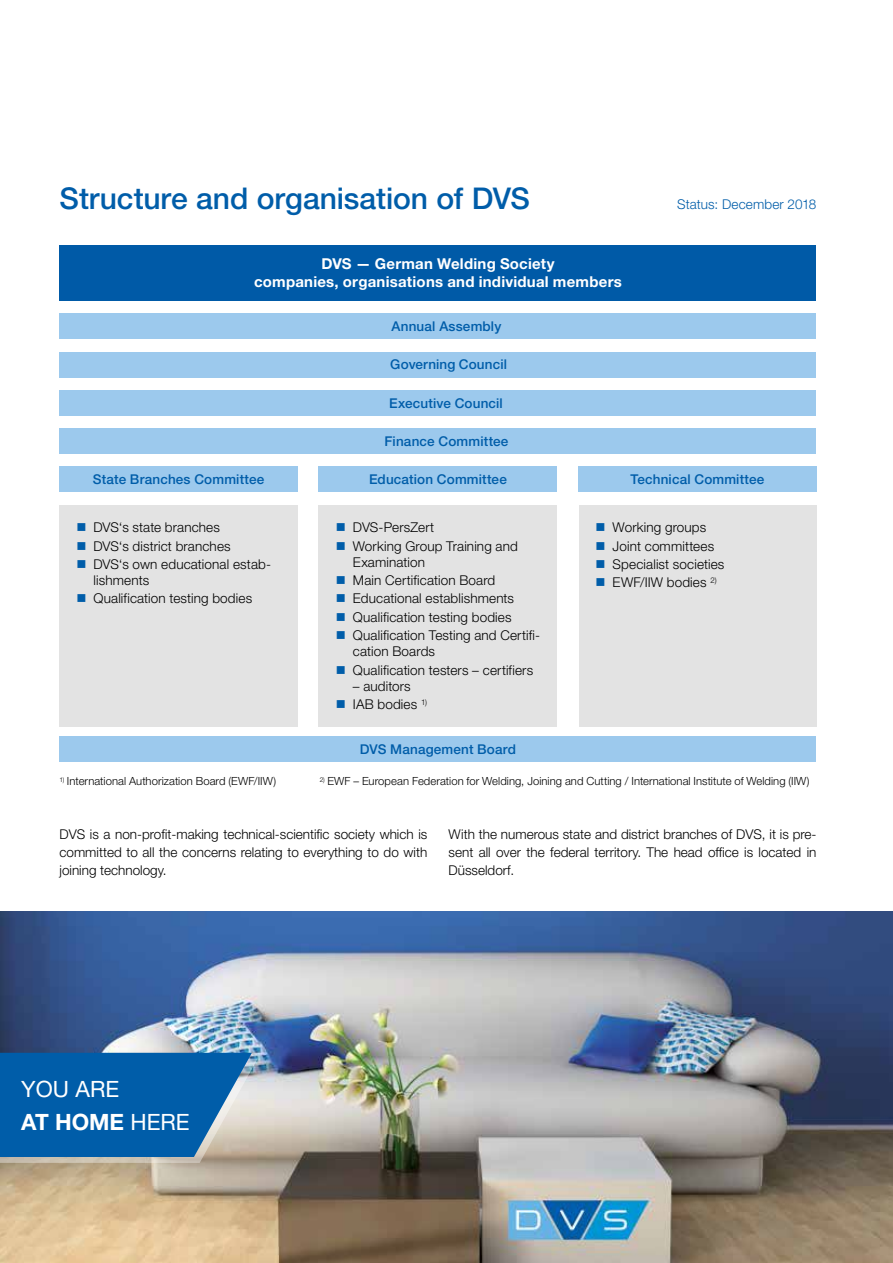
<style>
.page{position:relative;width:893px;height:1263px;background:#fff}
.page>*{position:absolute;margin:0;border:0;box-sizing:border-box;transform-origin:0 0}
.t1{font:500 30px "Helvetica Neue LT Std";letter-spacing:-.005em;color:#005da9}
.t2{font:22.5px/33px "Helvetica Neue LT Std";color:#fff}
.t3{font:700 15px/18px "Helvetica Neue LT Std";letter-spacing:.015em;color:#fff;text-align:center}
.t4{font:300 13.5px/18px "Helvetica Neue LT Std";letter-spacing:.01em;color:#000}
.t5{font:500 13.5px "Helvetica Neue LT Std";letter-spacing:.01em;color:#005da9}
.t6{font:300 13.5px "Helvetica Neue LT Std";letter-spacing:.01em;color:#005da9}
.t7{font:300 11.25px "Helvetica Neue LT Std";letter-spacing:.005em;color:#000}
.s1{color:#005da9}
.s2{font-weight:700}
</style>
<div class="page">
<div style="left:60px;top:245px;width:756px;height:56px;background:#005aa7"></div>
<div style="left:60px;top:313px;width:756px;height:26px;background:#9cc9ed"></div>
<div style="left:60px;top:352px;width:756px;height:25px;background:#9cc9ed"></div>
<div style="left:60px;top:390px;width:756px;height:26px;background:#9cc9ed"></div>
<div style="left:60px;top:428px;width:756px;height:26px;background:#9cc9ed"></div>
<div style="left:60px;top:505px;width:238px;height:221px;background:#e3e3e3"></div>
<div style="left:319px;top:505px;width:238px;height:221px;background:#e3e3e3"></div>
<div style="left:579px;top:505px;width:237px;height:221px;background:#e3e3e3"></div>
<div style="left:60px;top:467px;width:238px;height:25px;background:#9cc9ed"></div>
<div style="left:319px;top:467px;width:238px;height:25px;background:#9cc9ed"></div>
<div style="left:578px;top:467px;width:238px;height:25px;background:#9cc9ed"></div>
<div style="left:60px;top:737px;width:756px;height:25px;background:#9cc9ed"></div>
<img style="left:0;top:911px;width:893px;height:352px">
<svg style="left:0;top:1053px;width:258px;height:110px;background:#2570ac"></svg>
<h1 class="t1" style="left:60px;top:181px;width:472px">Structure and organisation of DVS</h1>
<p class="t3" style="left:254px;top:255px;width:369px">DVS — German Welding Society<br>companies, organisations and individual members</p>
<p class="t5" style="left:392px;top:318px;width:111px">Annual Assembly</p>
<p class="t5" style="left:390px;top:356px;width:118px">Governing Council</p>
<p class="t5" style="left:389px;top:395px;width:115px">Executive Council</p>
<p class="t5" style="left:385px;top:433px;width:125px">Finance Committee</p>
<p class="t6" style="left:677px;top:196px;width:141px">Status: December 2018</p>
<p class="t5" style="left:93px;top:471px;width:173px">State Branches Committee</p>
<p class="t5" style="left:369px;top:471px;width:139px">Education Committee</p>
<p class="t5" style="left:630px;top:471px;width:135px">Technical Committee</p>
<p class="t4" style="left:77px;top:518px;width:145px"><span class="s1">■</span> DVS‘s state branches</p>
<p class="t4" style="left:77px;top:536px;width:156px"><span class="s1">■</span> DVS‘s district branches</p>
<p class="t4" style="left:94px;top:556px;width:179px;line-height:16.2px;text-indent:-17px"><span class="s1">■</span> DVS‘s own educational estab&shy;lishments</p>
<p class="t4" style="left:77px;top:589px;width:177px"><span class="s1">■</span> Qualification testing bodies</p>
<p class="t4" style="left:336px;top:518px;width:100px"><span class="s1">■</span> DVS-PersZert</p>
<p class="t4" style="left:353px;top:537px;width:166px;line-height:16.2px;text-indent:-17px"><span class="s1">■</span> Working Group Training and<br>Examination</p>
<p class="t4" style="left:336px;top:571px;width:161px"><span class="s1">■</span> Main Certification Board</p>
<p class="t4" style="left:336px;top:589px;width:180px"><span class="s1">■</span> Educational establishments</p>
<p class="t4" style="left:336px;top:608px;width:177px"><span class="s1">■</span> Qualification testing bodies</p>
<p class="t4" style="left:353px;top:627px;width:189px;line-height:16.2px;text-indent:-17px"><span class="s1">■</span> Qualification Testing and Certifi&shy;cation Boards</p>
<p class="t4" style="left:336px;top:660px;width:199px"><span class="s1">■</span> Qualification testers – certifiers</p>
<p class="t4" style="left:353px;top:677px;width:59px">– auditors</p>
<p class="t4" style="left:336px;top:695px;width:92px"><span class="s1">■</span> IAB bodies <sup>1)</sup></p>
<p class="t5" style="left:360px;top:741px;width:158px">DVS Management Board</p>
<p class="t4" style="left:596px;top:518px;width:112px"><span class="s1">■</span> Working groups</p>
<p class="t4" style="left:596px;top:536px;width:120px"><span class="s1">■</span> Joint committees</p>
<p class="t4" style="left:596px;top:555px;width:130px"><span class="s1">■</span> Specialist societies</p>
<p class="t4" style="left:596px;top:573px;width:122px"><span class="s1">■</span> EWF/IIW bodies <sup>2)</sup></p>
<p class="t7" style="left:60px;top:774px;width:218px"><sup>1)</sup> International Authorization Board (EWF/IIW)</p>
<p class="t7" style="left:320px;top:774px;width:491px"><sup>2)</sup> EWF – European Federation for Welding, Joining and Cutting / International Institute of Welding (IIW)</p>
<p class="t4" style="left:60px;top:825px;width:369px;text-align:justify">DVS is a non-profit-making technical-scientific society which is committed to all the concerns relating to everything to do with joining technology.</p>
<p class="t4" style="left:449px;top:825px;width:369px;text-align:justify">With the numerous state and district branches of DVS, it is pre&shy;sent all over the federal territory. The head office is located in Düsseldorf.</p>
<h2 class="t2" style="left:21px;top:1072px;width:170px">YOU ARE<br><span class="s2">AT HOME</span> HERE</h2>
</div>
